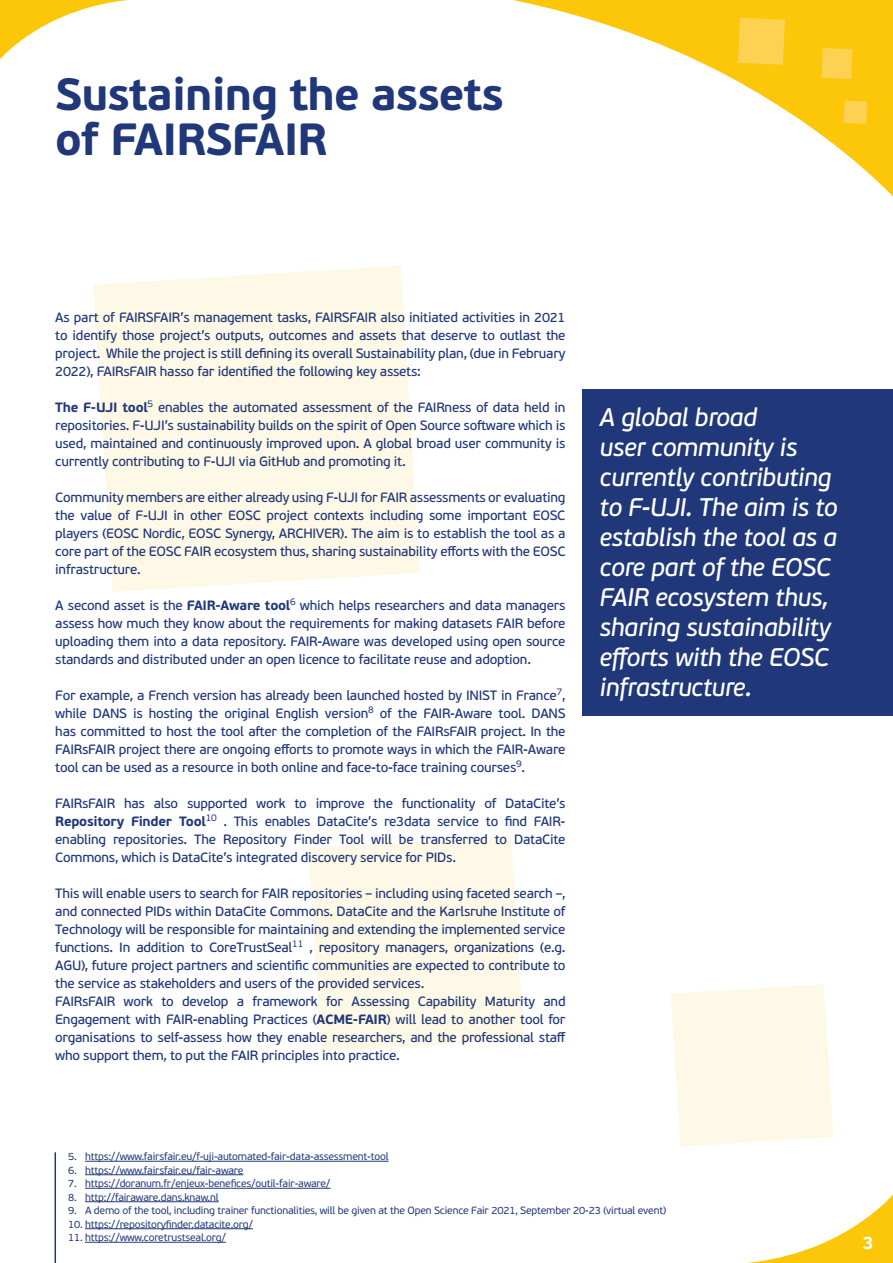
<style>
.page{position:relative;width:893px;height:1263px;background:#fff}
.page>*{position:absolute;margin:0;border:0;box-sizing:border-box;transform-origin:0 0}
.t1{font:700 45px/45px "PF Beau Sans Pro";letter-spacing:-.02em;color:#203879}
.t2{font:italic 25.5px/30px "PF Beau Sans Pro Bbook";letter-spacing:-.02em;color:#fff}
.t3{font:700 18px "PF Beau Sans Pro";color:#fff}
.t4{font:13.5px/18px "PF Beau Sans Pro Bbook";letter-spacing:-.02em;color:#203879;text-align:justify}
.t5{font:10.5px "PF Beau Sans Pro";letter-spacing:-.02em;color:#203879}
.s1{font-family:"PF Beau Sans Pro";font-weight:700}
</style>
<div class="page">
<svg style="left:747px;top:1194px;width:146px;height:69px"></svg>
<svg style="left:93px;top:265px;width:327px;height:327px;background:#fef9e8"></svg>
<svg style="left:308px;top:836px;width:216px;height:216px;background:#fef9e8"></svg>
<svg style="left:671px;top:984px;width:162px;height:163px;background:#fef9e8"></svg>
<div style="left:583px;top:389px;width:310px;height:326px;background:#203879"></div>
<hr style="left:85px;top:1161px;width:303px;height:1px;background:#203879">
<hr style="left:85px;top:1174px;width:158px;height:1px;background:#203879">
<hr style="left:85px;top:1188px;width:245px;height:1px;background:#203879">
<hr style="left:85px;top:1201px;width:134px;height:1px;background:#203879">
<hr style="left:85px;top:1228px;width:168px;height:1px;background:#203879">
<hr style="left:85px;top:1242px;width:141px;height:1px;background:#203879">
<hr style="left:55px;top:1152px;width:1px;height:111px;background:#223878">
<svg style="left:513px;top:0;width:380px;height:197px"></svg>
<svg style="left:738px;top:18px;width:47px;height:47px;background:#fcd14c"></svg>
<svg style="left:821px;top:48px;width:31px;height:31px"></svg>
<svg style="left:844px;top:101px;width:23px;height:23px"></svg>
<svg style="left:0;top:0;width:128px;height:59px"></svg>
<h1 class="t1" style="left:55px;top:72px;width:450px">Sustaining the assets of FAIRSFAIR</h1>
<p class="t4" style="left:55px;top:308px;width:512px">As part of FAIRSFAIR’s management tasks, FAIRSFAIR also initiated activities in 2021 to identify those project’s outputs, outcomes and assets that deserve to outlast the project. While the project is still defining its overall Sustainability plan, (due in February 2022), FAIRsFAIR hasso far identified the following key assets:</p>
<p class="t4" style="left:55px;top:398px;width:512px"><span class="s1">The F-UJI tool</span><sup>5</sup> enables the automated assessment of the FAIRness of data held in repositories. F-UJI’s sustainability builds on the spirit of Open Source software which is used, maintained and continuously improved upon. A global broad user community is currently contributing to F-UJI via GitHub and promoting it.</p>
<p class="t4" style="left:55px;top:488px;width:512px">Community members are either already using F-UJI for FAIR assessments or evaluating the value of F-UJI in other EOSC project contexts including some important EOSC players (EOSC Nordic, EOSC Synergy, ARCHIVER). The aim is to establish the tool as a core part of the EOSC FAIR ecosystem thus, sharing sustainability efforts with the EOSC infrastructure.</p>
<p class="t4" style="left:55px;top:596px;width:512px">A second asset is the <span class="s1">FAIR-Aware tool</span><sup>6</sup> which helps researchers and data managers assess how much they know about the requirements for making datasets FAIR before uploading them into a data repository. FAIR-Aware was developed using open source standards and distributed under an open licence to facilitate reuse and adoption.</p>
<p class="t4" style="left:55px;top:686px;width:512px">For example, a French version has already been launched hosted by INIST in France<sup>7</sup>, while DANS is hosting the original English version<sup>8</sup> of the FAIR-Aware tool. DANS has committed to host the tool after the completion of the FAIRsFAIR project. In the FAIRsFAIR project there are ongoing efforts to promote ways in which the FAIR-Aware tool can be used as a resource in both online and face-to-face training courses<sup>9</sup>.</p>
<p class="t4" style="left:55px;top:794px;width:512px">FAIRsFAIR has also supported work to improve the functionality of DataCite’s <span class="s1">Repository Finder Tool</span><sup>10</sup> . This enables DataCite’s re3data service to find FAIR&shy;enabling repositories. The Repository Finder Tool will be transferred to DataCite Commons, which is DataCite’s integrated discovery service for PIDs.</p>
<p class="t4" style="left:55px;top:884px;width:512px;text-align:left">This will enable users to search for FAIR repositories – including using faceted search –, and connected PIDs within DataCite Commons. DataCite and the Karlsruhe Institute of Technology will be responsible for maintaining and extending the implemented service functions. In addition to CoreTrustSeal<sup>11</sup> , repository managers, organizations (e.g.<br>AGU), future project partners and scientific communities are expected to contribute to the service as stakeholders and users of the provided services.<br>FAIRsFAIR work to develop a framework for Assessing Capability Maturity and Engagement with FAIR-enabling Practices (<span class="s1">ACME-FAIR</span>) will lead to another tool for organisations to self-assess how they enable researchers, and the professional staff who support them, to put the FAIR principles into practice.</p>
<h2 class="t2" style="left:600px;top:402px;width:240px">A global broad<br>user community is currently contributing to F-UJI. The aim is to establish the tool as a core part of the EOSC<br>FAIR ecosystem thus, sharing sustainability efforts with the EOSC infrastructure.</h2>
<p class="t5" style="left:68px;top:1151px;width:322px">5. https://www.fairsfair.eu/f-uji-automated-fair-data-assessment-tool</p>
<p class="t5" style="left:68px;top:1164px;width:177px">6. https://www.fairsfair.eu/fair-aware</p>
<p class="t5" style="left:68px;top:1178px;width:264px">7. https://doranum.fr/enjeux-benefices/outil-fair-aware/</p>
<p class="t5" style="left:68px;top:1191px;width:152px">8. http://fairaware.dans.knaw.nl</p>
<p class="t5" style="left:68px;top:1205px;width:600px">9. A demo of the tool, including trainer functionalities, will be given at the Open Science Fair 2021, September 20-23 (virtual event)</p>
<p class="t5" style="left:68px;top:1218px;width:186px">10. https://repositoryfinder.datacite.org/</p>
<p class="t5" style="left:68px;top:1232px;width:159px">11. https://www.coretrustseal.org/</p>
<h3 class="t3" style="left:862px;top:1232px;width:13px">3</h3>
</div>
